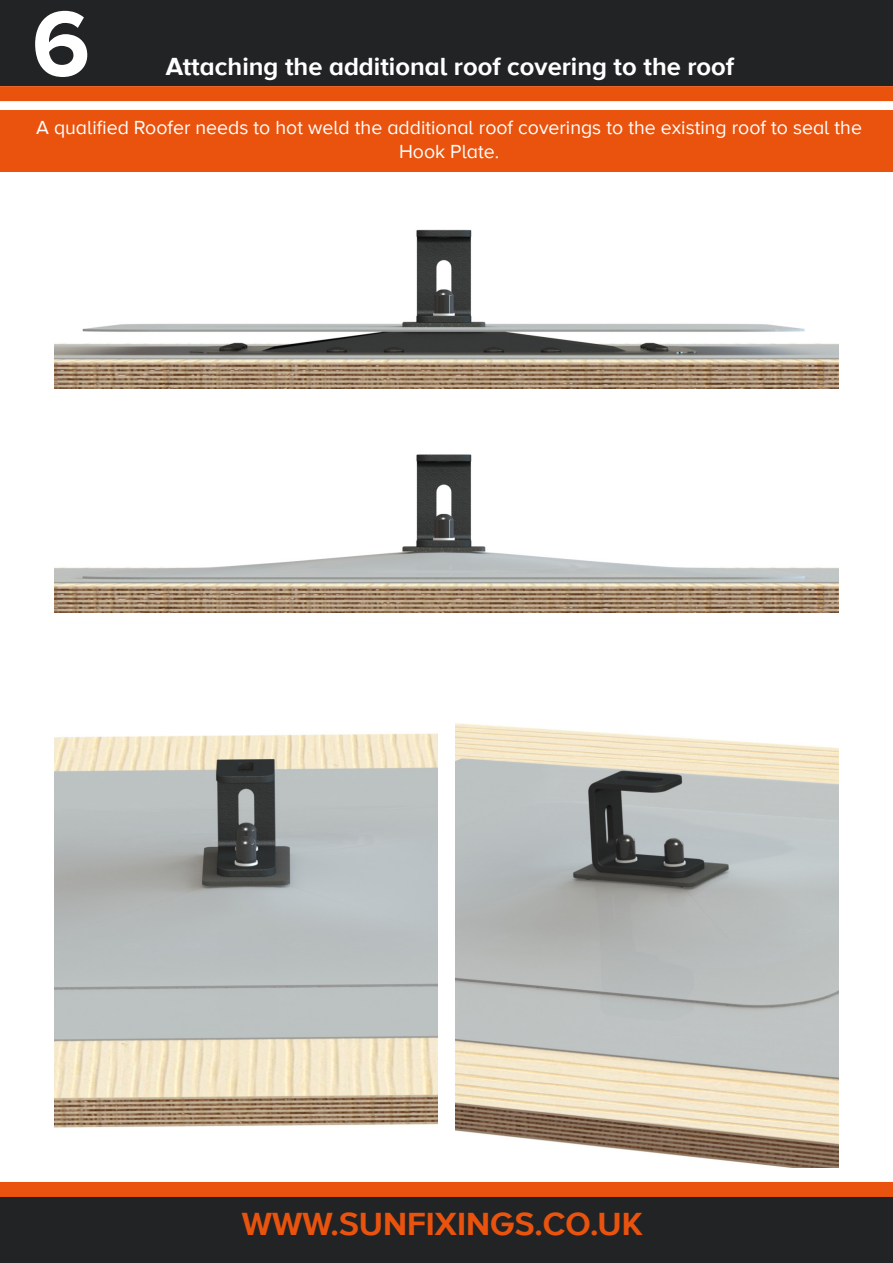
<style>
.page{position:relative;width:893px;height:1263px;background:#fff}
.page>*{position:absolute;margin:0;border:0;box-sizing:border-box;transform-origin:0 0}
.t1{font:700 96px "Proxima Nova A";color:#fff}
.t2{font:700 33px "Proxima Nova A";color:#e9530e}
.t3{font:700 25.5px "Proxima Nova A";color:#fff}
.t4{font:19.5px/23.4px "Proxima Nova A";color:#fff;text-align:center}
</style>
<div class="page">
<div style="left:0;top:0;width:893px;height:86px;background:#222324"></div>
<div style="left:0;top:1195px;width:893px;height:68px;background:#222324"></div>
<div style="left:0;top:1182px;width:893px;height:15px;background:#e9530e"></div>
<div style="left:0;top:86px;width:893px;height:15px;background:#e9530e"></div>
<div style="left:0;top:111px;width:893px;height:61px;background:#e9530e"></div>
<img style="left:54px;top:229px;width:785px;height:159px">
<img style="left:54px;top:454px;width:785px;height:158px">
<img style="left:54px;top:733px;width:383px;height:395px">
<img style="left:455px;top:723px;width:384px;height:444px">
<h1 class="t1" style="left:32px;top:-11px;width:60px">6</h1>
<h3 class="t3" style="left:166px;top:52px;width:570px">Attaching the additional roof covering to the roof</h3>
<p class="t4" style="left:36px;top:117px;width:827px">A qualified Roofer needs to hot weld the additional roof coverings to the existing roof to seal the<br>Hook Plate.</p>
<h2 class="t2" style="left:242px;top:1205px;width:402px">WWW.SUNFIXINGS.CO.UK</h2>
</div>
